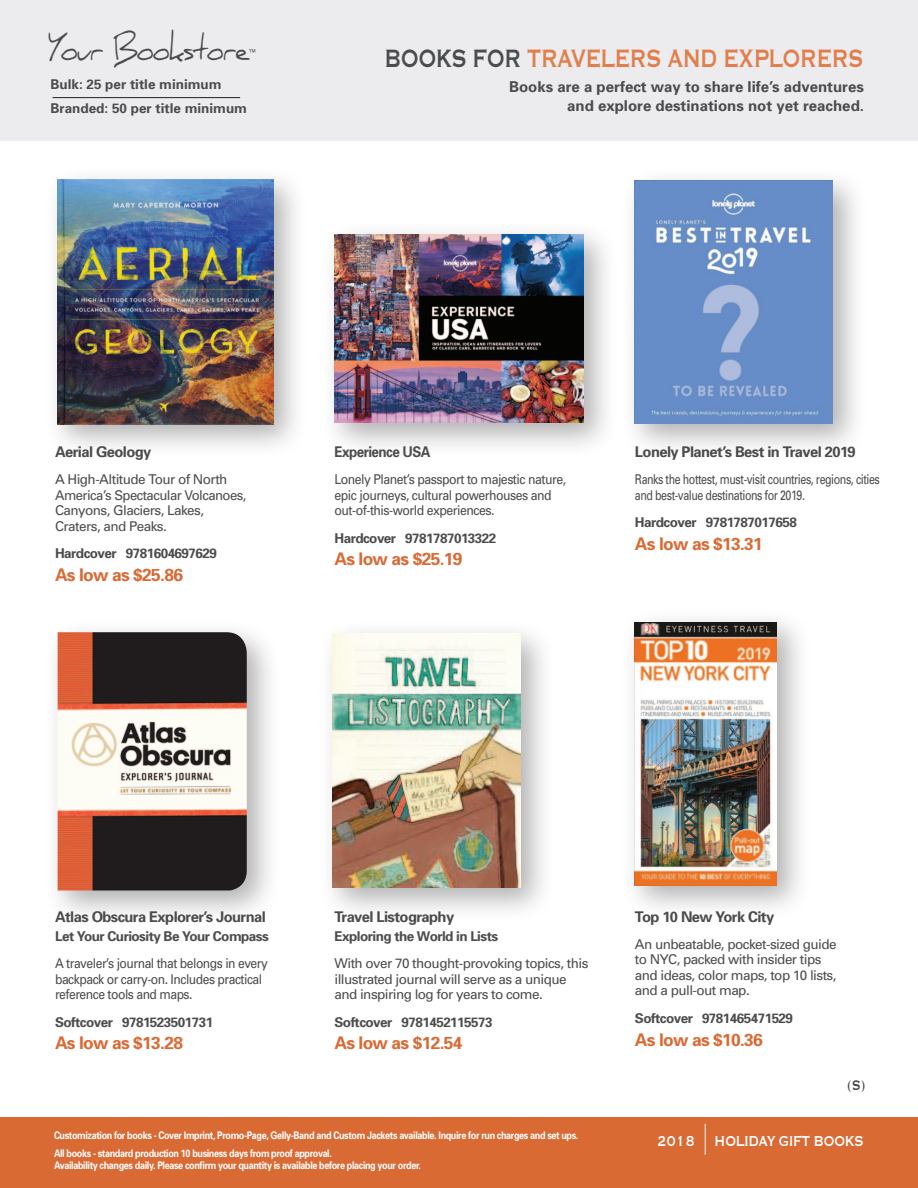
<style>
.page{position:relative;width:918px;height:1188px;background:#fff}
.page>*{position:absolute;margin:0;border:0;box-sizing:border-box;transform-origin:0 0}
.t1{font:33.75px "Daniel";letter-spacing:-.05em;color:#4b4c4d;scale:.86 1}
.t2{font:33px "Copperplate Thirty One BC";letter-spacing:-.04em;color:#e07f4c;scale:.73 1}
.t3{font:18.9px "Copperplate Thirty One BC";letter-spacing:-.04em;color:#fff;scale:.77 1}
.t4{font:18.15px "Copperplate Thirty One BC";color:#4b4c4d;scale:.75 1}
.t5{font:700 17.4px "Univers";letter-spacing:-.04em;color:#da6a34}
.t6{font:700 15px/19.2px "Univers";color:#4b4c4d;text-align:right}
.t7{font:700 14.7px "Univers";letter-spacing:-.04em;color:#4b4c4d}
.t8{font:700 14.7px "Univers";letter-spacing:-.04em;color:#4b4c4d;scale:.91 1}
.t9{font:13.5px/15.5px "Univers";letter-spacing:-.04em;color:#4b4c4d}
.t10{font:700 13.5px "Univers";letter-spacing:-.04em;color:#4b4c4d}
.t11{font:13.5px/15.5px "Univers";letter-spacing:-.04em;color:#4b4c4d;scale:.91 1}
.t12{font:13.5px/15.5px "Univers";letter-spacing:-.04em;color:#4b4c4d;scale:.9 1}
.t13{font:13.5px/15.5px "Univers";letter-spacing:-.04em;color:#4b4c4d;scale:.79 1}
.t14{font:700 13.5px/24px "Univers";color:#4b4c4d}
.t15{font:700 10.5px/18px "Univers";letter-spacing:-.04em;color:#fff;scale:.86 1}
.t16{font:8.1px "Univers";color:#4b4c4d;scale:.86 1}
.s1{color:#4b4c4d}
</style>
<div class="page">
<div style="left:0;top:0;width:918px;height:140px;background:#ececee"></div>
<div style="left:44px;top:166px;width:264px;height:293px;background:#231f20;opacity:.35"></div>
<img style="left:58px;top:180px;width:215px;height:244px">
<div style="left:44px;top:618px;width:237px;height:308px;background:#231f20;opacity:.35"></div>
<img style="left:58px;top:632px;width:189px;height:259px">
<div style="left:320px;top:221px;width:298px;height:237px;background:#231f20;opacity:.35"></div>
<img style="left:334px;top:234px;width:249px;height:189px">
<div style="left:319px;top:620px;width:236px;height:302px;background:#231f20;opacity:.35"></div>
<img style="left:333px;top:634px;width:187px;height:253px">
<div style="left:621px;top:167px;width:246px;height:291px;background:#231f20;opacity:.35"></div>
<img style="left:635px;top:180px;width:198px;height:244px">
<div style="left:621px;top:608px;width:190px;height:312px;background:#231f20;opacity:.35"></div>
<img style="left:634px;top:622px;width:142px;height:263px">
<hr style="left:52px;top:97px;width:188px;height:1px;background:#231f20">
<div style="left:0;top:1118px;width:918px;height:70px;background:#da6a34"></div>
<hr style="left:705px;top:1124px;width:1px;height:31px;background:#fff">
<h1 class="t1" style="left:47px;top:29px;width:238px">Your Bookstore</h1>
<p class="t16" style="left:249px;top:47px;width:10px">™</p>
<p class="t14" style="left:51px;top:72px;width:198px">Bulk: 25 per title minimum<br>Branded: 50 per title minimum</p>
<h2 class="t2" style="left:384px;top:42px;width:659px"><span class="s1">BOOKS FOR</span> TRAVELERS AND EXPLORERS</h2>
<p class="t6" style="left:509px;top:77px;width:356px">Books are a perfect way to share life’s adventures and explore destinations not yet reached.</p>
<p class="t7" style="left:55px;top:442px;width:98px">Aerial Geology</p>
<p class="t9" style="left:55px;top:472px;width:193px">A High-Altitude Tour of North<br>America’s Spectacular Volcanoes,<br>Canyons, Glaciers, Lakes,<br>Craters, and Peaks.</p>
<p class="t10" style="left:55px;top:545px;width:163px">Hardcover 9781604697629</p>
<p class="t5" style="left:55px;top:563px;width:130px">As low as $25.86</p>
<p class="t8" style="left:334px;top:442px;width:107px">Experience USA</p>
<p class="t11" style="left:334px;top:472px;width:256px">Lonely Planet’s passport to majestic nature, epic journeys, cultural powerhouses and out-of-this-world experiences.</p>
<p class="t10" style="left:334px;top:529px;width:163px">Hardcover 9781787013322</p>
<p class="t5" style="left:334px;top:548px;width:130px">As low as $25.19</p>
<p class="t7" style="left:635px;top:442px;width:222px">Lonely Planet’s Best in Travel 2019</p>
<p class="t13" style="left:635px;top:472px;width:312px">Ranks the hottest, must-visit countries, regions, cities and best-value destinations for 2019.</p>
<p class="t10" style="left:635px;top:514px;width:163px">Hardcover 9781787017658</p>
<p class="t5" style="left:635px;top:532px;width:130px">As low as $13.31</p>
<p class="t7" style="left:55px;top:907px;width:212px">Atlas Obscura Explorer’s Journal</p>
<p class="t10" style="left:55px;top:927px;width:215px">Let Your Curiosity Be Your Compass</p>
<p class="t12" style="left:55px;top:956px;width:238px">A traveler’s journal that belongs in every backpack or carry-on. Includes practical reference tools and maps.</p>
<p class="t10" style="left:55px;top:1013px;width:160px">Softcover 9781523501731</p>
<p class="t5" style="left:55px;top:1032px;width:130px">As low as $13.28</p>
<p class="t7" style="left:334px;top:907px;width:121px">Travel Listography</p>
<p class="t10" style="left:334px;top:927px;width:165px">Exploring the World in Lists</p>
<p class="t9" style="left:334px;top:956px;width:256px">With over 70 thought-provoking topics, this illustrated journal will serve as a unique and inspiring log for years to come.</p>
<p class="t10" style="left:334px;top:1013px;width:160px">Softcover 9781452115573</p>
<p class="t5" style="left:334px;top:1032px;width:130px">As low as $12.54</p>
<p class="t7" style="left:635px;top:907px;width:141px">Top 10 New York City</p>
<p class="t9" style="left:635px;top:937px;width:203px">An unbeatable, pocket-sized guide to NYC, packed with insider tips and ideas, color maps, top 10 lists, and a pull-out map.</p>
<p class="t10" style="left:635px;top:1009px;width:160px">Softcover 9781465471529</p>
<p class="t5" style="left:635px;top:1028px;width:130px">As low as $10.36</p>
<h3 class="t4" style="left:847px;top:1076px;width:27px">(S)</h3>
<p class="t15" style="left:54px;top:1126px;width:611px">Customization for books - Cover Imprint, Promo-Page, Gelly-Band and Custom Jackets available. Inquire for run charges and set ups.<br>All books - standard production 10 business days from proof approval.</p>
<p class="t15" style="left:54px;top:1156px;width:428px">Availability changes daily. Please confirm your quantity is available before placing your order.</p>
<h3 class="t3" style="left:657px;top:1132px;width:270px">2018 HOLIDAY GIFT BOOKS</h3>
</div>
